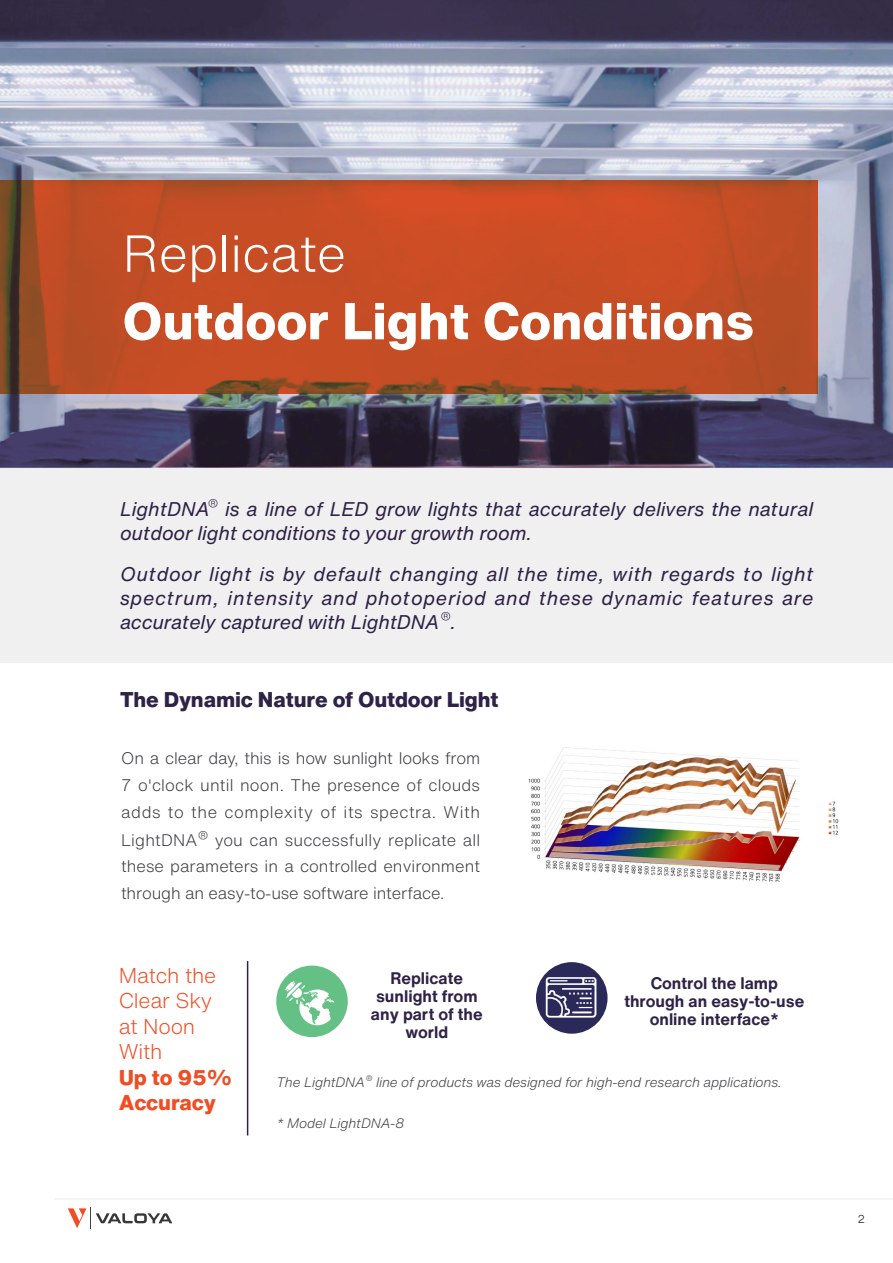
<style>
.page{position:relative;width:893px;height:1263px;background:#fff}
.page>*{position:absolute;margin:0;border:0;box-sizing:border-box;transform-origin:0 0}
.t1{font:800 51px "Helvetica Now Text";color:#fff}
.t2{font:300 51px "Helvetica Now Text";color:#fff}
.t3{font:800 21px "Helvetica Now Text";letter-spacing:-.01em;color:#2e2247}
.t4{font:300 21px/25.5px "Helvetica Now Text";letter-spacing:-.01em;color:#f04d25}
.t5{font:800 21px/25.5px "Helvetica Now Text";letter-spacing:-.01em;color:#f04d25}
.t6{font:italic 19.5px/24px "Helvetica Now Text";color:#2e2247}
.t7{font:300 16.5px/27.3px "Helvetica Now Text";color:#383a3d;text-align:justify}
.t8{font:700 16.5px/18px "Helvetica Now Text";color:#2e2247;text-align:center}
.t9{font:italic 300 13.5px "Helvetica Now Text";letter-spacing:-.01em;color:#383a3d}
.t10{font:300 10.5px "Helvetica Now Micro";color:#2e2247}
.s1{font-style:italic;font-size:18px}
</style>
<div class="page">
<div style="left:0;top:468px;width:893px;height:195px;background:#f1f0f0"></div>
<svg style="left:0;top:0;width:893px;height:468px;background:#7e8096"></svg>
<svg style="left:68px;top:1208px;width:104px;height:21px"></svg>
<hr style="left:54px;top:1198px;width:839px;height:2px;background:#2e2247">
<img style="left:529px;top:747px;width:310px;height:136px">
<hr style="left:247px;top:961px;width:1px;height:174px;background:#2e2247">
<div style="left:276px;top:965px;width:72px;height:72px;background:#65c085;border-radius:50%"></div>
<svg style="left:285px;top:981px;width:49px;height:44px"></svg>
<div style="left:536px;top:962px;width:71px;height:72px;background:#2b285a;border-radius:50%"></div>
<svg style="left:546px;top:977px;width:50px;height:40px"></svg>
<svg style="left:0;top:180px;width:818px;height:213px;background:#be4c25"></svg>
<h1 class="t2" style="left:122px;top:215px;width:225px">Replicate</h1>
<h1 class="t1" style="left:122px;top:283px;width:633px">Outdoor Light Conditions</h1>
<p class="t6" style="left:120px;top:496px;width:695px">LightDNA<sup>®</sup> is a line of LED grow lights that accurately delivers the natural outdoor light conditions to your growth room.</p>
<p class="t6" style="left:120px;top:561px;width:695px;text-align:justify">Outdoor light is by default changing all the time, with regards to light spectrum, intensity and photoperiod and these dynamic features are accurately captured with LightDNA<sup>®</sup>.</p>
<p class="t3" style="left:120px;top:683px;width:380px">The Dynamic Nature of Outdoor Light</p>
<p class="t7" style="left:121px;top:744px;width:361px">On a clear day, this is how sunlight looks from 7 o'clock until noon. The presence of clouds adds to the complexity of its spectra. With LightDNA<span class="s1">®</span> you can successfully replicate all</p>
<p class="t7" style="left:121px;top:852px;width:360px">these parameters in a controlled environment through an easy-to-use software interface.</p>
<p class="t4" style="left:119px;top:962px;width:99px">Match the<br>Clear Sky at Noon<br>With</p>
<p class="t5" style="left:119px;top:1064px;width:115px">Up to 95%<br>Accuracy</p>
<p class="t9" style="left:276px;top:1072px;width:507px">The LightDNA<sup>®</sup> line of products was designed for high-end research applications.</p>
<p class="t9" style="left:276px;top:1113px;width:129px">* Model LightDNA-8</p>
<p class="t8" style="left:371px;top:969px;width:113px">Replicate sunlight from any part of the world</p>
<p class="t8" style="left:624px;top:974px;width:181px">Control the lamp through an easy-to-use online interface*</p>
<p class="t10" style="left:857px;top:1211px;width:9px">2</p>
</div>
